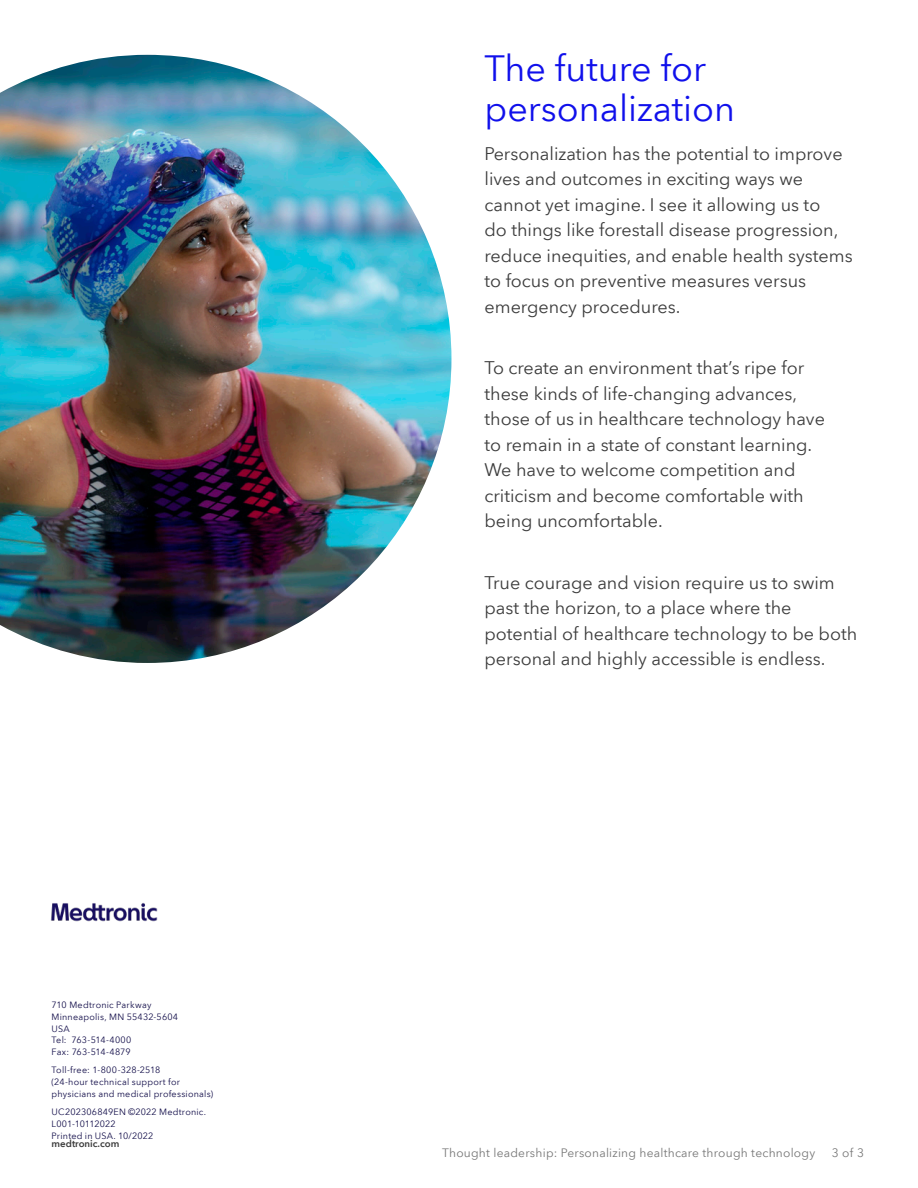
<style>
.page{position:relative;width:918px;height:1188px;background:#fff}
.page>*{position:absolute;margin:0;border:0;box-sizing:border-box;transform-origin:0 0}
.Subhead2{font:36px/39.6px "Avenir Next World";color:#1010eb}
.text{font:18px/25.5px "Avenir Next World";color:#3c3c3c}
.t1{font:12px "Avenir Next World";letter-spacing:.02em;color:#777}
.t2{font:600 9.75px "Avenir Next World";color:#3c3c3c}
.t3{font:9px/11.7px "Avenir Next World";letter-spacing:.025em;color:#130e4a}
</style>
<div class="page">
<img style="left:51px;top:902px;width:107px;height:20px">
<img style="left:0;top:55px;width:451px;height:608px">
<p class="t3" style="left:52px;top:999px;width:128px">710 Medtronic Parkway<br>Minneapolis, MN 55432-5604<br>USA<br>Tel: 763-514-4000<br>Fax: 763-514-4879</p>
<p class="t3" style="left:52px;top:1065px;width:163px">Toll-free: 1-800-328-2518<br>(24-hour technical support for physicians and medical professionals)</p>
<p class="t3" style="left:52px;top:1106px;width:156px">UC202306849EN ©2022 Medtronic.<br>L001-10112022<br>Printed in USA. 10/2022</p>
<p class="t2" style="left:52px;top:1138px;width:69px">medtronic.com</p>
<p class="Subhead2" style="left:484px;top:49px;width:252px">The future for personalization</p>
<p class="text" style="left:484px;top:141px;width:370px">Personalization has the potential to improve lives and outcomes in exciting ways we cannot yet imagine. I see it allowing us to<br>do things like forestall disease progression, reduce inequities, and enable health systems to focus on preventive measures versus emergency procedures.</p>
<p class="text" style="left:484px;top:356px;width:342px">To create an environment that’s ripe for these kinds of life-changing advances, those of us in healthcare technology have to remain in a state of constant learning.<br>We have to welcome competition and criticism and become comfortable with being uncomfortable.</p>
<p class="text" style="left:484px;top:570px;width:374px">True courage and vision require us to swim past the horizon, to a place where the potential of healthcare technology to be both personal and highly accessible is endless.</p>
<p class="t1" style="left:442px;top:1143px;width:374px">Thought leadership: Personalizing healthcare through technology</p>
<p class="t1" style="left:832px;top:1143px;width:34px">3 of 3</p>
</div>
